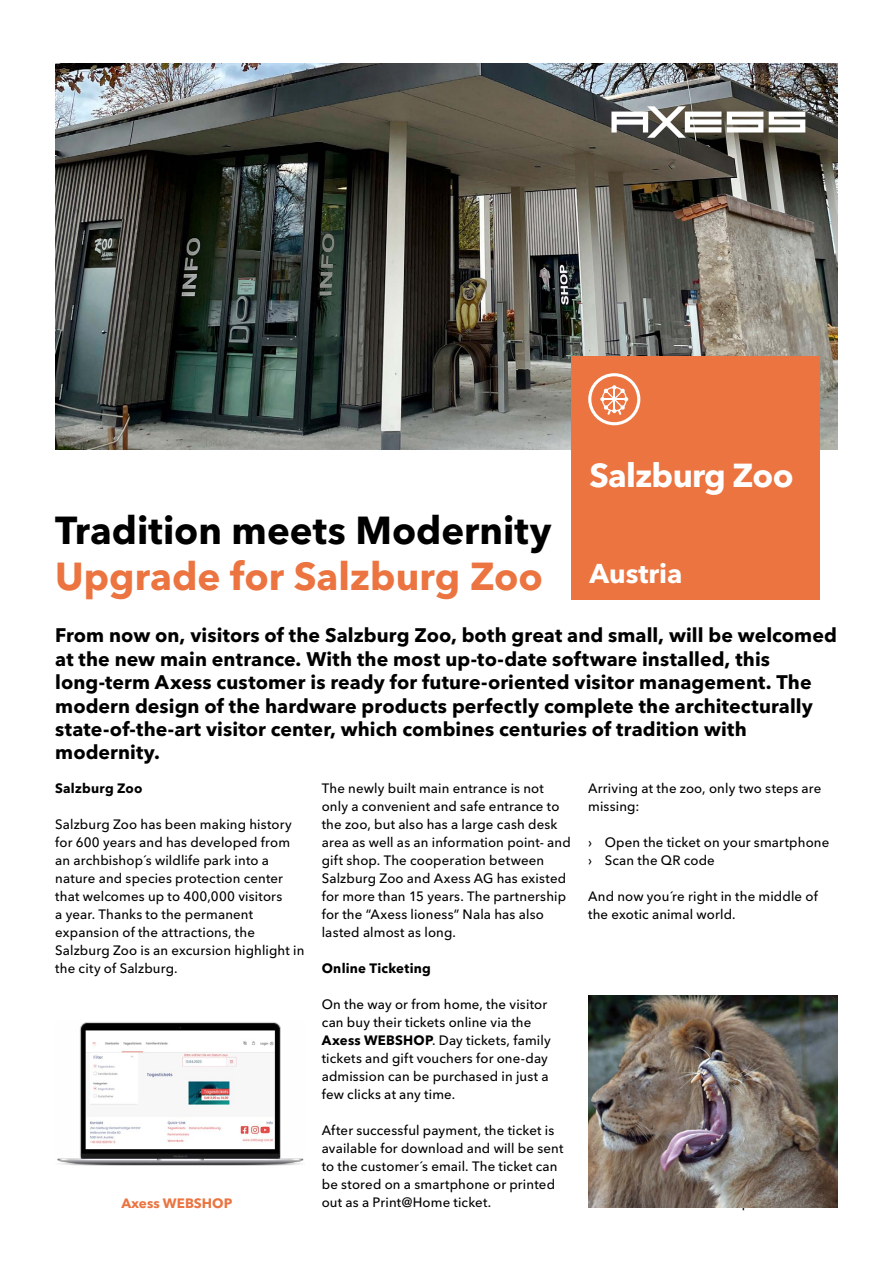
<style>
.page{position:relative;width:893px;height:1263px;background:#fff}
.page>*{position:absolute;margin:0;border:0;box-sizing:border-box;transform-origin:0 0}
.t1{font:700 38.7px "Avenir Next Cyr";color:#000}
.t2{font:700 38.7px "Avenir Next Cyr";color:#eb7440}
.t3{font:700 33px "Avenir Next Cyr";letter-spacing:-.02em;color:#fff}
.t4{font:700 27px "Avenir Next Cyr";color:#fff}
.t5{font:700 19.5px/23.4px "Avenir Next Cyr";letter-spacing:.005em;color:#000}
.t6{font:500 13.5px/18px "Avenir Next Cyr";letter-spacing:.01em;color:#000}
.t7{font:700 13.5px "Avenir Next Cyr";letter-spacing:.015em;color:#000}
.t8{font:700 13.5px "Avenir Next Cyr";color:#eb7440}
.s1{font-weight:700}
</style>
<div class="page">
<img style="left:55px;top:64px;width:783px;height:386px">
<div style="left:571px;top:356px;width:249px;height:244px;background:#eb7440"></div>
<svg style="left:727px;top:112px;width:36px;height:21px"></svg>
<svg style="left:769px;top:112px;width:36px;height:21px"></svg>
<svg style="left:611px;top:106px;width:110px;height:32px"></svg>
<img style="left:57px;top:1022px;width:247px;height:144px">
<img style="left:588px;top:995px;width:250px;height:213px">
<svg style="left:588px;top:373px;width:52px;height:52px"></svg>
<h1 class="t1" style="left:55px;top:507px;width:498px">Tradition meets Modernity</h1>
<h1 class="t2" style="left:55px;top:553px;width:489px">Upgrade for Salzburg Zoo</h1>
<h2 class="t3" style="left:589px;top:456px;width:206px">Salzburg Zoo</h2>
<h3 class="t4" style="left:589px;top:557px;width:95px">Austria</h3>
<p class="t5" style="left:55px;top:624px;width:783px">From now on, visitors of the Salzburg Zoo, both great and small, will be welcomed at the new main entrance. With the most up-to-date software installed, this long-term Axess customer is ready for future-oriented visitor management. The modern design of the hardware products perfectly complete the architecturally state-of-the-art visitor center, which combines centuries of tradition with modernity.</p>
<p class="t7" style="left:55px;top:780px;width:89px">Salzburg Zoo</p>
<p class="t6" style="left:55px;top:815px;width:251px">Salzburg Zoo has been making history for 600 years and has developed from an archbishop´s wildlife park into a nature and species protection center that welcomes up to 400,000 visitors<br>a year. Thanks to the permanent expansion of the attractions, the Salzburg Zoo is an excursion highlight in the city of Salzburg.</p>
<p class="t6" style="left:588px;top:779px;width:235px">Arriving at the zoo, only two steps are missing:</p>
<p class="t6" style="left:588px;top:833px;width:243px">› Open the ticket on your smartphone › Scan the QR code</p>
<p class="t6" style="left:588px;top:887px;width:231px">And now you´re right in the middle of the exotic animal world.</p>
<p class="t6" style="left:322px;top:779px;width:251px">The newly built main entrance is not only a convenient and safe entrance to the zoo, but also has a large cash desk area as well as an information point- and gift shop. The cooperation between Salzburg Zoo and Axess AG has existed for more than 15 years. The partnership for the “Axess lioness” Nala has also lasted almost as long.</p>
<p class="t7" style="left:322px;top:960px;width:111px">Online Ticketing</p>
<p class="t6" style="left:322px;top:995px;width:230px">On the way or from home, the visitor can buy their tickets online via the <span class="s1">Axess WEBSHOP</span>. Day tickets, family tickets and gift vouchers for one-day admission can be purchased in just a few clicks at any time.</p>
<p class="t6" style="left:322px;top:1121px;width:243px">After successful payment, the ticket is available for download and will be sent to the customer´s email. The ticket can be stored on a smartphone or printed out as a Print@Home ticket.</p>
<p class="t8" style="left:121px;top:1195px;width:112px">Axess WEBSHOP</p>
</div>
